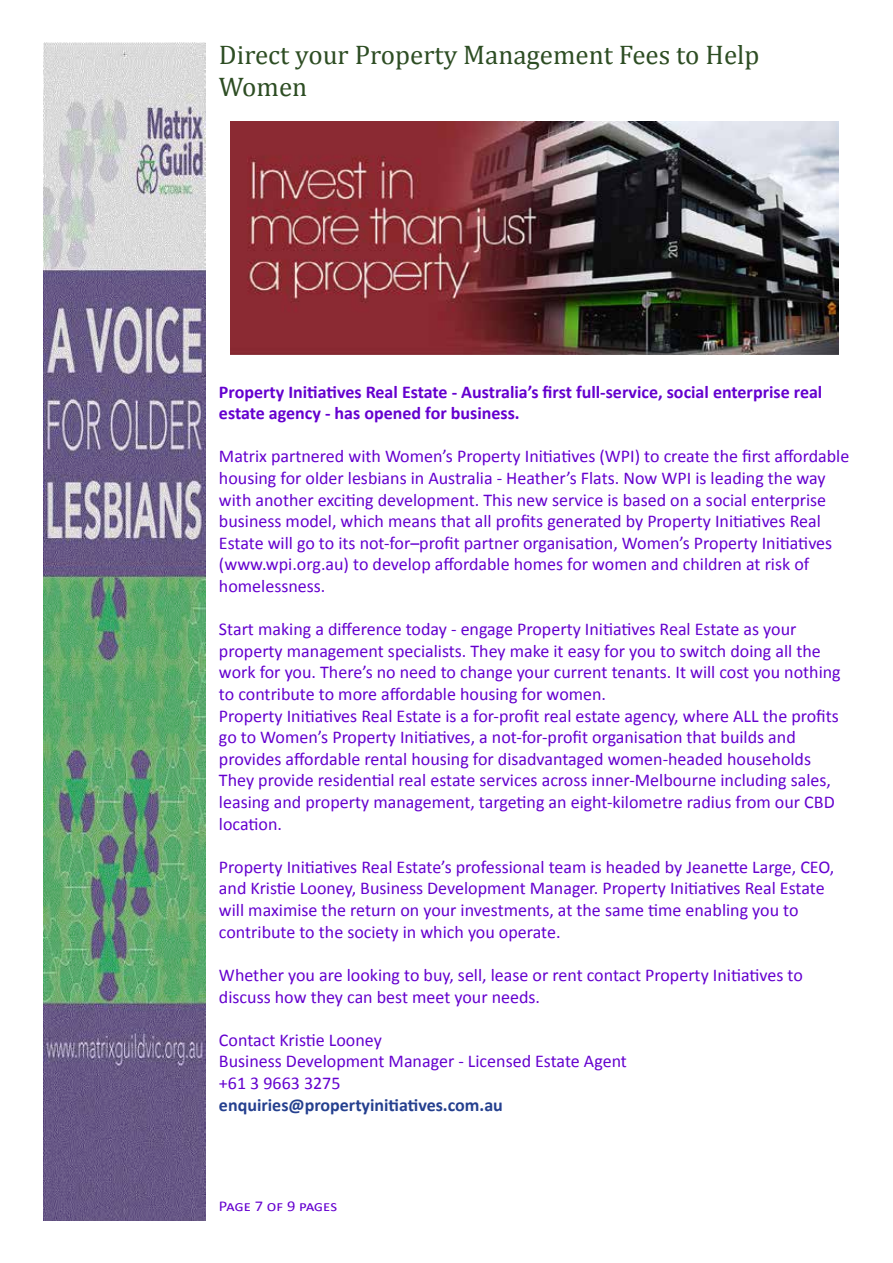
<style>
.page{position:relative;width:893px;height:1263px;background:#fff}
.page>*{position:absolute;margin:0;border:0;box-sizing:border-box;transform-origin:0 0}
.t1{font:27px/32.4px "Cambria";color:#2d4d23}
.t2{font:18px/21.6px "Calibri";color:#6500cf}
.t3{font:700 18px/21.6px "Calibri";color:#6500cf}
.t4{font:700 18px "Calibri";color:#25408f}
.t5{font:15px "Calibri";letter-spacing:-.01em;color:#6500cf;scale:1.1 1}
</style>
<div class="page">
<img style="left:44px;top:43px;width:162px;height:1177px">
<img style="left:231px;top:121px;width:607px;height:233px">
<h1 class="t1" style="left:219px;top:38px;width:542px">Direct your Property Management Fees to Help<br>Women</h1>
<p class="t3" style="left:219px;top:381px;width:605px">Property Initiatives Real Estate - Australia’s first full-service, social enterprise real estate agency - has opened for business.</p>
<p class="t2" style="left:219px;top:446px;width:632px">Matrix partnered with Women’s Property Initiatives (WPI) to create the first affordable housing for older lesbians in Australia - Heather’s Flats. Now WPI is leading the way with another exciting development. This new service is based on a social enterprise business model, which means that all profits generated by Property Initiatives Real Estate will go to its not-for–profit partner organisation, Women’s Property Initiatives (www.wpi.org.au) to develop affordable homes for women and children at risk of homelessness.</p>
<p class="t2" style="left:219px;top:618px;width:623px">Start making a difference today - engage Property Initiatives Real Estate as your property management specialists. They make it easy for you to switch doing all the work for you. There’s no need to change your current tenants. It will cost you nothing to contribute to more affordable housing for women.<br>Property Initiatives Real Estate is a for-profit real estate agency, where ALL the profits go to Women’s Property Initiatives, a not-for-profit organisation that builds and provides affordable rental housing for disadvantaged women-headed households They provide residential real estate services across inner-Melbourne including sales, leasing and property management, targeting an eight-kilometre radius from our CBD location.</p>
<p class="t2" style="left:219px;top:856px;width:617px">Property Initiatives Real Estate’s professional team is headed by Jeanette Large, CEO, and Kristie Looney, Business Development Manager. Property Initiatives Real Estate will maximise the return on your investments, at the same time enabling you to contribute to the society in which you operate.</p>
<p class="t2" style="left:219px;top:964px;width:585px">Whether you are looking to buy, sell, lease or rent contact Property Initiatives to discuss how they can best meet your needs.</p>
<p class="t2" style="left:219px;top:1029px;width:409px">Contact Kristie Looney<br>Business Development Manager - Licensed Estate Agent +61 3 9663 3275</p>
<p class="t4" style="left:219px;top:1093px;width:285px">enquiries@propertyinitiatives.com.au</p>
<p class="t5" style="left:219px;top:1197px;width:109px">Page 7 of 9 pages</p>
</div>
